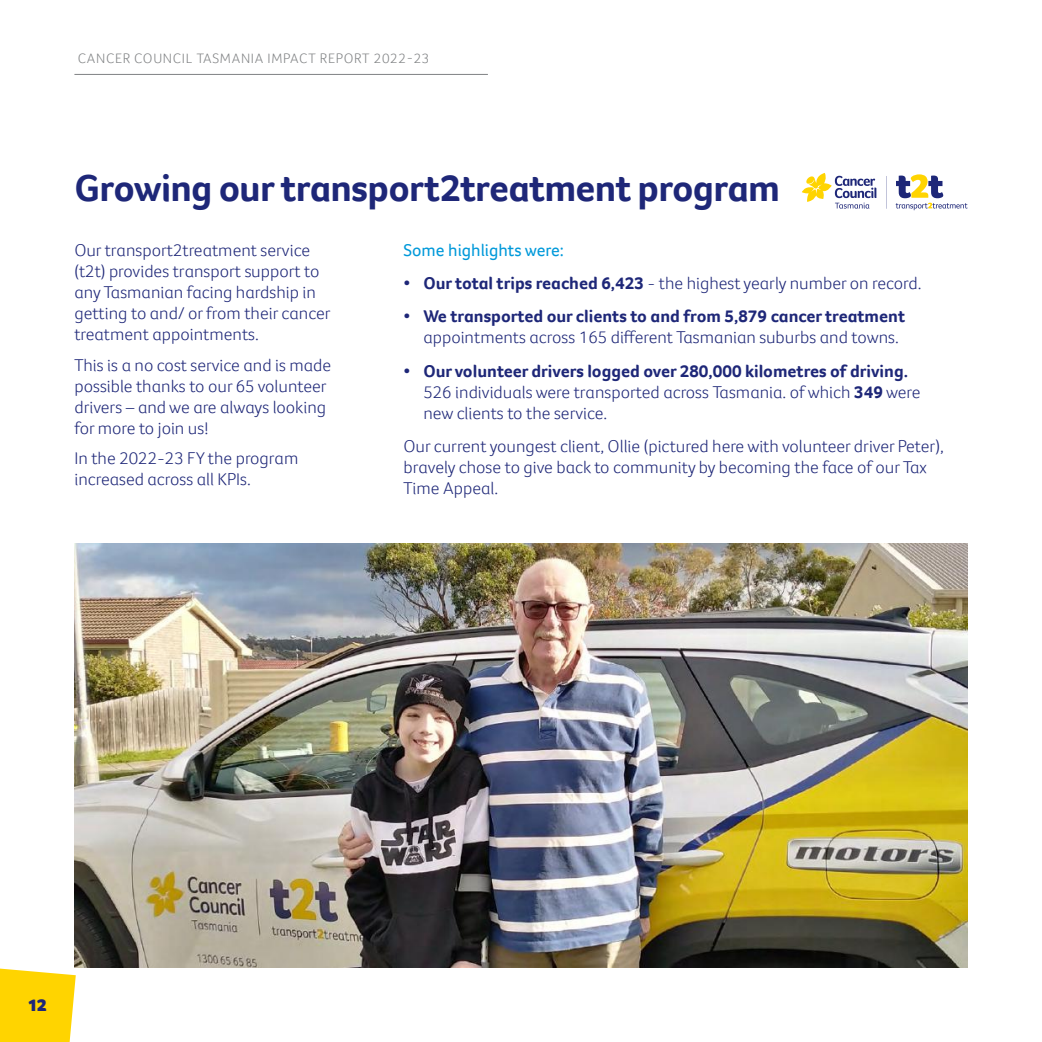
<style>
.page{position:relative;width:1042px;height:1042px;background:#fff}
.page>*{position:absolute;margin:0;border:0;box-sizing:border-box;transform-origin:0 0}
.t1{font:700 38.5px "Foco CC";letter-spacing:-.02em;color:#1e2778}
.t2{font:300 17.5px/21px "Foco CC";color:#1e2778}
.t3{font:700 17.5px "Foco CC";color:#1e2778}
.t4{font:17.5px "Foco CC";color:#0099da}
.t5{font:900 17.5px "Foco CC";color:#1e2778}
.t6{font:300 14px "Foco CC";letter-spacing:.05em;color:#808284}
.s1{font-weight:700}
</style>
<div class="page">
<svg style="left:0;top:968px;width:76px;height:74px;background:#ffd717"></svg>
<hr style="left:74px;top:74px;width:414px;height:1px;background:#808284">
<svg style="left:895px;top:174px;width:72px;height:36px"></svg>
<svg style="left:802px;top:173px;width:74px;height:36px"></svg>
<svg style="left:886px;top:176px;width:1px;height:33px"></svg>
<img style="left:74px;top:543px;width:893px;height:424px">
<p class="t6" style="left:78px;top:49px;width:353px">CANCER COUNCIL TASMANIA IMPACT REPORT 2022-23</p>
<h1 class="t1" style="left:74px;top:162px;width:707px">Growing our transport2treatment program</h1>
<p class="t2" style="left:74px;top:239px;width:258px">Our transport2treatment service (t2t) provides transport support to any Tasmanian facing hardship in getting to and/ or from their cancer treatment appointments.</p>
<p class="t2" style="left:74px;top:354px;width:258px">This is a no cost service and is made possible thanks to our 65 volunteer drivers – and we are always looking for more to join us!</p>
<p class="t2" style="left:74px;top:448px;width:225px">In the 2022-23 FY the program increased across all KPIs.</p>
<p class="t4" style="left:403px;top:238px;width:162px">Some highlights were:</p>
<p class="t2" style="left:403px;top:272px;width:519px"><span class="s1">• Our total trips reached 6,423</span> - the highest yearly number on record.</p>
<p class="t3" style="left:403px;top:305px;width:503px">• We transported our clients to and from 5,879 cancer treatment</p>
<p class="t2" style="left:423px;top:327px;width:477px">appointments across 165 different Tasmanian suburbs and towns.</p>
<p class="t2" style="left:423px;top:360px;width:498px;text-indent:-20px"><span class="s1">• Our volunteer drivers logged over 280,000 kilometres of driving.<br></span>526 individuals were transported across Tasmania. of which <span class="s1">349</span> were new clients to the service.</p>
<p class="t2" style="left:403px;top:436px;width:542px">Our current youngest client, Ollie (pictured here with volunteer driver Peter), bravely chose to give back to community by becoming the face of our Tax<br>Time Appeal.</p>
<p class="t5" style="left:27px;top:993px;width:21px">12</p>
</div>
